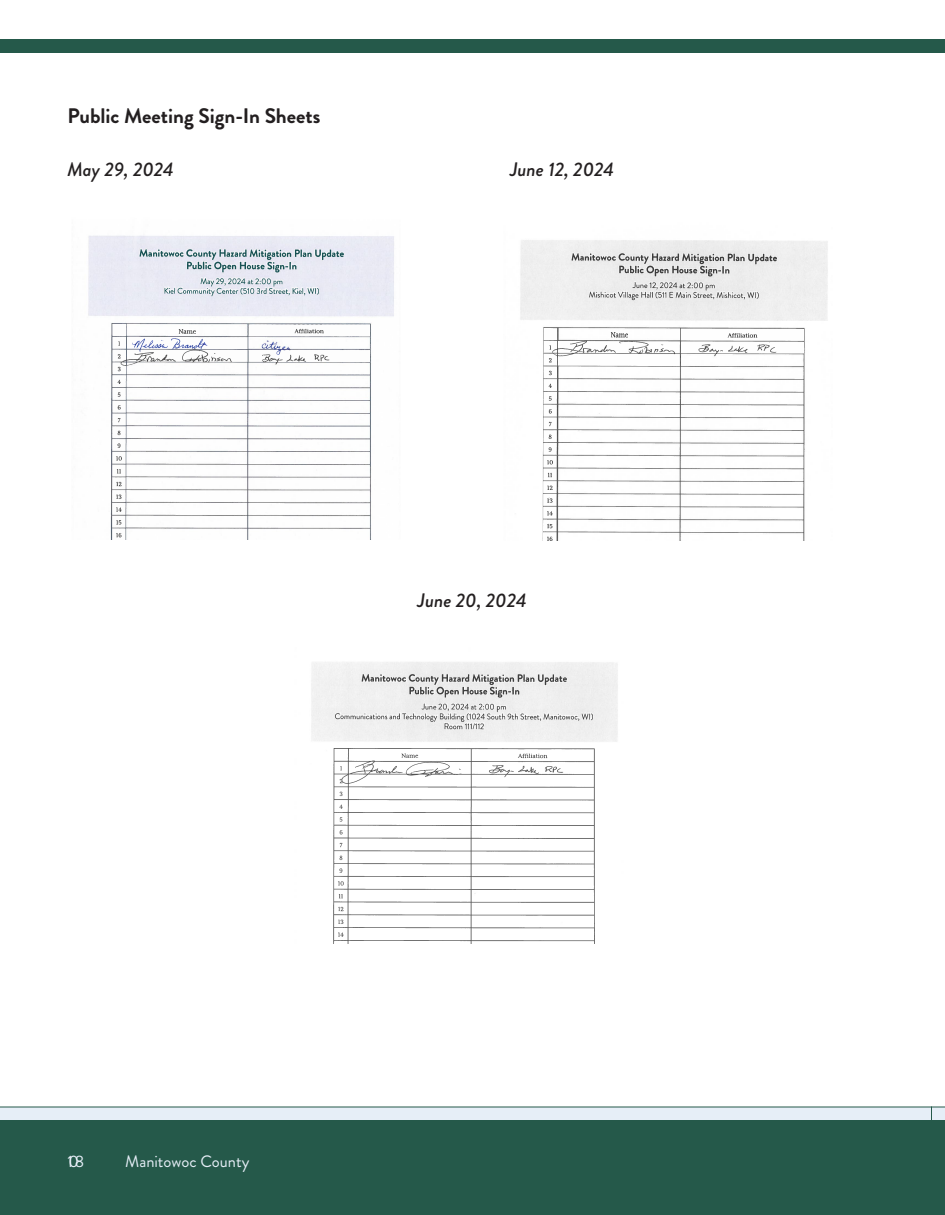
<style>
.page{position:relative;width:945px;height:1215px;background:#fff}
.page>*{position:absolute;margin:0;border:0;box-sizing:border-box;transform-origin:0 0}
.Header_1{font:700 21px "Brandon Grotesque";color:#231f20}
.Header_2{font:italic 500 19.5px "Brandon Grotesque";color:#231f20}
.Paragraph{font:16.5px "Brandon Grotesque";color:#e6eef7}
</style>
<div class="page">
<div style="left:0;top:40px;width:932px;height:13px;background:#25594a"></div>
<div style="left:0;top:1120px;width:932px;height:95px;background:#25594a"></div>
<div style="left:932px;top:39px;width:13px;height:13px;background:#25594a"></div>
<svg style="left:0;top:1107px;width:945px;height:13px;background:#dee8f0"></svg>
<div style="left:932px;top:1120px;width:13px;height:95px;background:#25594a"></div>
<img style="left:88px;top:235px;width:306px;height:305px">
<img style="left:112px;top:324px;width:258px;height:216px">
<img style="left:139px;top:249px;width:204px;height:48px">
<img style="left:178px;top:329px;width:18px;height:5px">
<img style="left:543px;top:328px;width:261px;height:213px">
<img style="left:571px;top:253px;width:206px;height:48px">
<img style="left:610px;top:333px;width:18px;height:5px">
<img style="left:311px;top:662px;width:307px;height:282px">
<img style="left:334px;top:749px;width:260px;height:195px">
<img style="left:335px;top:675px;width:257px;height:54px">
<p class="Header_1" style="left:68px;top:101px;width:254px">Public Meeting Sign-In Sheets</p>
<p class="Header_2" style="left:68px;top:155px;width:108px">May 29, 2024</p>
<p class="Header_2" style="left:510px;top:155px;width:106px">June 12, 2024</p>
<p class="Header_2" style="left:418px;top:587px;width:111px">June 20, 2024</p>
<p class="Paragraph" style="left:68px;top:1150px;width:18px">108</p>
<p class="Paragraph" style="left:125px;top:1150px;width:126px">Manitowoc County</p>
</div>
